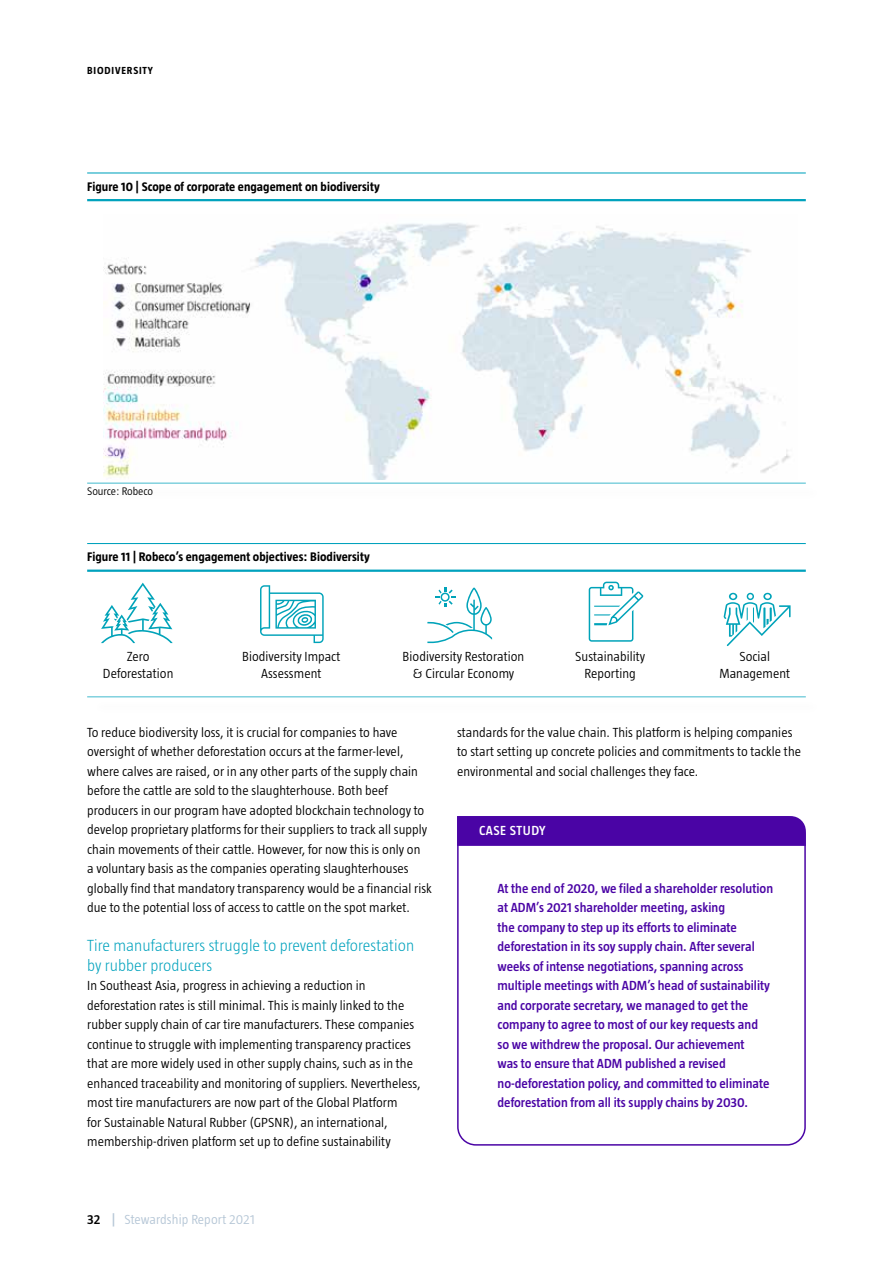
<style>
.page{position:relative;width:893px;height:1263px;background:#fff}
.page>*{position:absolute;margin:0;border:0;box-sizing:border-box;transform-origin:0 0}
.t1{font:300 16.5px/19.5px "Taz";letter-spacing:.005em;color:#00a2bd}
.t2{font:300 13.5px/19.5px "Taz";letter-spacing:.005em;color:#000;text-align:center}
.t3{font:600 13.5px/19.5px "Taz";color:#4a04a5}
.t4{font:300 13.5px "Taz";letter-spacing:.01em;color:#b5c6d6}
.t5{font:600 13.5px "Taz";letter-spacing:.035em;color:#fff}
.t6{font:700 12.75px "Taz";letter-spacing:.005em;color:#000}
.t7{font:300 11.25px "Taz";color:#000}
.t8{font:700 10.5px "Taz";letter-spacing:.08em;color:#000}
.s1{font-weight:600;color:#000}
.s2{font-weight:600}
</style>
<div class="page">
<svg style="left:457px;top:846px;width:349px;height:300px"></svg>
<div style="left:457px;top:816px;width:349px;height:30px;background:#4a04a5"></div>
<hr style="left:87px;top:482px;width:719px;height:2px;background:#00a2bd">
<img style="left:104px;top:222px;width:686px;height:258px">
<hr style="left:87px;top:172px;width:719px;height:1px;background:#00a2bd">
<hr style="left:87px;top:199px;width:719px;height:2px;background:#00a2bd">
<hr style="left:87px;top:543px;width:719px;height:1px;background:#00a2bd">
<hr style="left:87px;top:570px;width:719px;height:2px;background:#00a2bd">
<svg style="left:723px;top:593px;width:68px;height:53px"></svg>
<svg style="left:589px;top:582px;width:54px;height:60px"></svg>
<svg style="left:101px;top:583px;width:72px;height:60px"></svg>
<svg style="left:260px;top:585px;width:64px;height:58px"></svg>
<svg style="left:427px;top:587px;width:65px;height:56px"></svg>
<hr style="left:87px;top:696px;width:719px;height:1px;background:#00a2bd">
<p class="t8" style="left:87px;top:64px;width:67px">BIODIVERSITY</p>
<p class="t6" style="left:87px;top:179px;width:294px">Figure 10 | Scope of corporate engagement on biodiversity</p>
<p class="t7" style="left:87px;top:485px;width:67px">Source: Robeco</p>
<p class="t6" style="left:87px;top:550px;width:284px">Figure 11 | Robeco’s engagement objectives: Biodiversity</p>
<p class="t2" style="left:103px;top:648px;width:72px;line-height:16.5px">Zero<br>Deforestation</p>
<p class="t2" style="left:719px;top:648px;width:72px;line-height:16.5px">Social<br>Management</p>
<p class="t2" style="left:242px;top:648px;width:100px;line-height:16.5px">Biodiversity Impact<br>Assessment</p>
<p class="t2" style="left:403px;top:648px;width:123px;line-height:16.5px">Biodiversity Restoration &amp; Circular Economy</p>
<p class="t2" style="left:575px;top:648px;width:71px;line-height:16.5px">Sustainability<br>Reporting</p>
<p class="t2" style="left:87px;top:722px;width:346px;text-align:left">To reduce biodiversity loss, it is crucial for companies to have oversight of whether deforestation occurs at the farmer-level, where calves are raised, or in any other parts of the supply chain before the cattle are sold to the slaughterhouse. Both beef producers in our program have adopted blockchain technology to develop proprietary platforms for their suppliers to track all supply chain movements of their cattle. However, for now this is only on<br>a voluntary basis as the companies operating slaughterhouses globally find that mandatory transparency would be a financial risk due to the potential loss of access to cattle on the spot market.</p>
<p class="t1" style="left:87px;top:935px;width:329px">Tire manufacturers struggle to prevent deforestation by rubber producers</p>
<p class="t2" style="left:87px;top:976px;width:335px;text-align:left">In Southeast Asia, progress in achieving a reduction in deforestation rates is still minimal. This is mainly linked to the rubber supply chain of car tire manufacturers. These companies continue to struggle with implementing transparency practices that are more widely used in other supply chains, such as in the enhanced traceability and monitoring of suppliers. Nevertheless, most tire manufacturers are now part of the Global Platform<br>for Sustainable Natural Rubber (GPSNR), an international, membership-driven platform set up to define sustainability</p>
<p class="t2" style="left:457px;top:722px;width:345px;text-align:left">standards for the value chain. This platform is helping companies to start setting up concrete policies and commitments to tackle the environmental and social challenges they face.</p>
<p class="t5" style="left:479px;top:823px;width:68px">CASE STUDY</p>
<p class="t3" style="left:497px;top:878px;width:277px">At the end of 2020, we filed a shareholder resolution at ADM’s 2021 shareholder meeting, asking<br>the company to step up its efforts to eliminate deforestation in its soy supply chain. After several weeks of intense negotiations, spanning across multiple meetings with ADM’s head of sustainability and corporate secretary, we managed to get the company to agree to most of our key requests and<br>so we withdrew the proposal. Our achievement<br>was to ensure that ADM published a revised no-deforestation policy, and committed to eliminate deforestation from all its supply chains by 2030.</p>
<p class="t4" style="left:87px;top:1212px;width:169px"><span class="s1">32</span> <span class="s2">|</span> Stewardship Report 2021</p>
</div>
